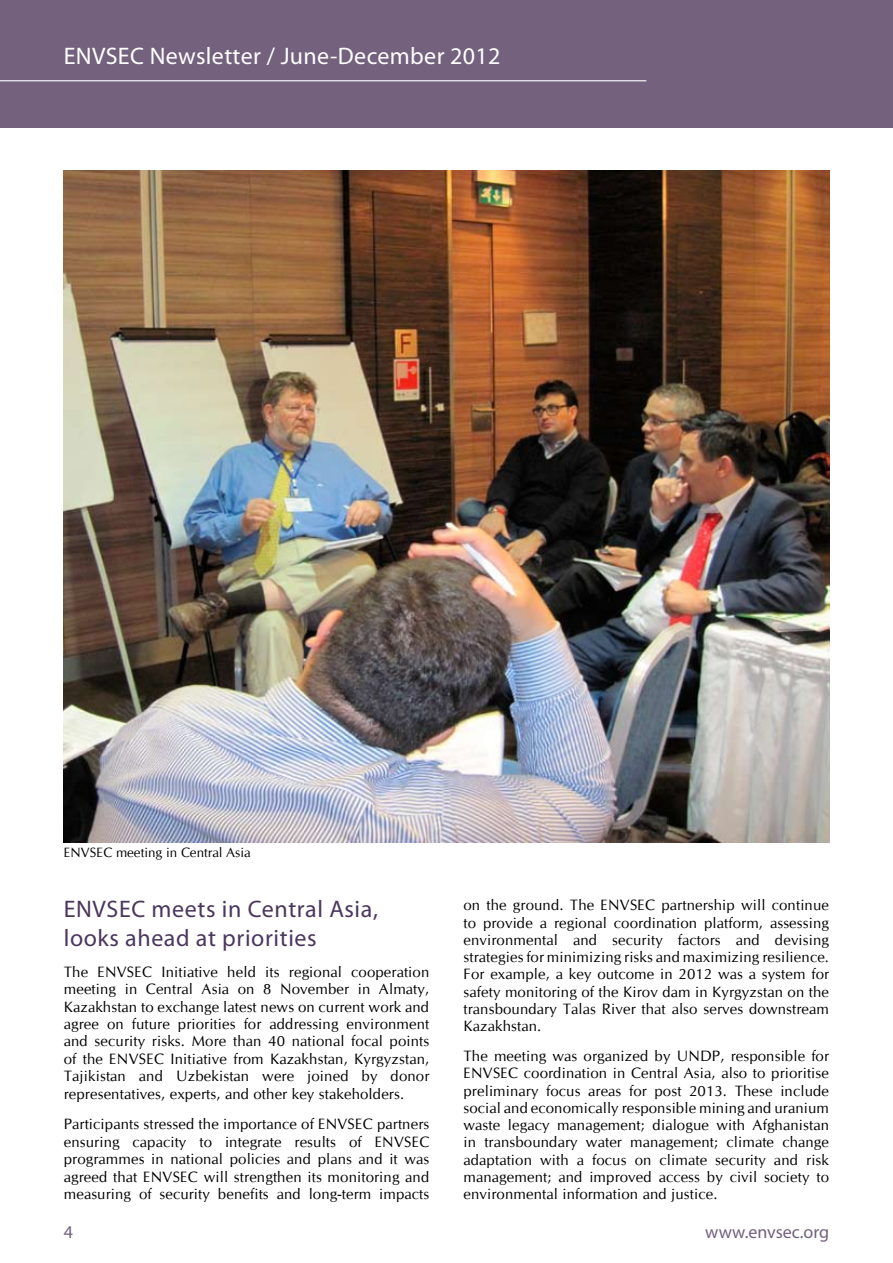
<style>
.page{position:relative;width:893px;height:1263px;background:#fff}
.page>*{position:absolute;margin:0;border:0;box-sizing:border-box;transform-origin:0 0}
.t1{font:24px/29.1px "Myriad Pro";letter-spacing:.025em;color:#4b375d}
.t2{font:24px "Myriad Pro";letter-spacing:.015em;color:#fff}
.t3{font:18px "Myriad Pro";color:#73617e}
.t4{font:15px/17.2px "CG Omega";letter-spacing:.01em;color:#000;text-align:justify}
.t5{font:13.5px "CG Omega";color:#000}
</style>
<div class="page">
<div style="left:0;top:0;width:893px;height:128px;background:#73617e"></div>
<hr style="left:0;top:80px;width:646px;height:1px;background:#fff">
<img style="left:64px;top:170px;width:765px;height:672px">
<h1 class="t2" style="left:64px;top:43px;width:438px">ENVSEC Newsletter / June-December 2012</h1>
<p class="t5" style="left:64px;top:844px;width:188px">ENVSEC meeting in Central Asia</p>
<h1 class="t1" style="left:64px;top:895px;width:316px">ENVSEC meets in Central Asia, looks ahead at priorities</h1>
<p class="t4" style="left:64px;top:963px;width:367px">The ENVSEC Initiative held its regional cooperation meeting in Central Asia on 8 November in Almaty, Kazakhstan to exchange latest news on current work and agree on future priorities for addressing environment and security risks. More than 40 national focal points of the ENVSEC Initiative from Kazakhstan, Kyrgyzstan, Tajikistan and Uzbekistan were joined by donor representatives, experts, and other key stakeholders.</p>
<p class="t4" style="left:64px;top:1115px;width:367px">Participants stressed the importance of ENVSEC partners ensuring capacity to integrate results of ENVSEC programmes in national policies and plans and it was agreed that ENVSEC will strengthen its monitoring and measuring of security benefits and long-term impacts</p>
<p class="t3" style="left:64px;top:1222px;width:11px">4</p>
<p class="t4" style="left:463px;top:897px;width:367px">on the ground. The ENVSEC partnership will continue to provide a regional coordination platform, assessing environmental and security factors and devising strategies for minimizing risks and maximizing resilience.<br>For example, a key outcome in 2012 was a system for safety monitoring of the Kirov dam in Kyrgyzstan on the transboundary Talas River that also serves downstream Kazakhstan.</p>
<p class="t4" style="left:463px;top:1047px;width:367px">The meeting was organized by UNDP, responsible for ENVSEC coordination in Central Asia, also to prioritise preliminary focus areas for post 2013. These include social and economically responsible mining and uranium waste legacy management; dialogue with Afghanistan in transboundary water management; climate change adaptation with a focus on climate security and risk management; and improved access by civil society to environmental information and justice.</p>
<p class="t3" style="left:705px;top:1222px;width:125px">www.envsec.org</p>
</div>
